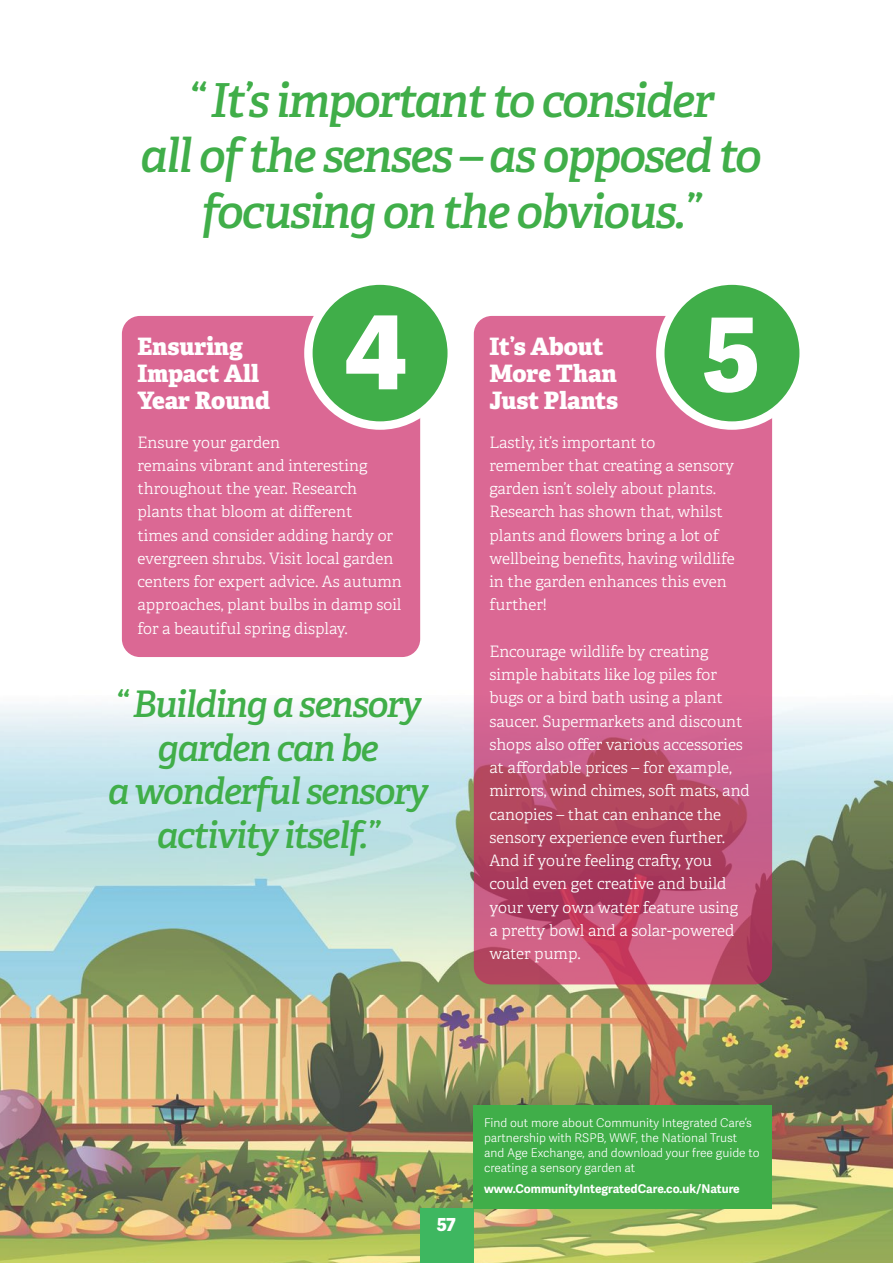
<style>
.page{position:relative;width:893px;height:1263px;background:#fff}
.page>*{position:absolute;margin:0;border:0;box-sizing:border-box;transform-origin:0 0}
.t1{font:800 102.15px "Adelle Sans";color:#fff}
.t2{font:italic 600 46.8px "Adelle";letter-spacing:-.04em;color:#40ae49}
.t3{font:italic 600 36.6px "Adelle";letter-spacing:-.04em;color:#40ae49}
.t4{font:800 24px/27px "Adelle";color:#fff}
.t5{font:800 18px "Adelle Sans";color:#fff}
.t6{font:300 15.75px/23.2px "Adelle";color:#fff}
.t7{font:300 12px/15px "Adelle Sans";color:#fff}
.t8{font:700 12px "Adelle Sans";color:#fff}
</style>
<div class="page">
<img style="left:0;top:678px;width:893px;height:585px">
<div style="left:420px;top:1209px;width:54px;height:54px;background:#3eb760"></div>
<div style="left:122px;top:316px;width:298px;height:341px;background:#db6894;border-radius:18px"></div>
<div style="left:308px;top:281px;width:144px;height:145px;background:#40ae49;border-radius:50%"></div>
<div style="left:304px;top:276px;width:152px;height:154px;border:8px solid #fff;border-radius:50%"></div>
<svg style="left:474px;top:316px;width:298px;height:668px;background:#ce5d85"></svg>
<div style="left:660px;top:281px;width:144px;height:145px;background:#40ae49;border-radius:50%"></div>
<div style="left:656px;top:276px;width:152px;height:154px;border:8px solid #fff;border-radius:50%"></div>
<div style="left:474px;top:1105px;width:298px;height:104px;background:#40ae49"></div>
<p class="t2" style="left:187px;top:71px;width:528px">“ It’s important to consider</p>
<p class="t2" style="left:140px;top:127px;width:623px">all of the senses – as opposed to</p>
<p class="t2" style="left:201px;top:182px;width:501px">focusing on the obvious.”</p>
<p class="t1" style="left:343px;top:289px;width:65px">4</p>
<p class="t1" style="left:703px;top:291px;width:60px">5</p>
<p class="t4" style="left:137px;top:333px;width:134px">Ensuring<br>Impact All<br>Year Round</p>
<p class="t6" style="left:137px;top:431px;width:266px">Ensure your garden<br>remains vibrant and interesting throughout the year. Research plants that bloom at different<br>times and consider adding hardy or evergreen shrubs. Visit local garden centers for expert advice. As autumn approaches, plant bulbs in damp soil for a beautiful spring display.</p>
<p class="t4" style="left:489px;top:333px;width:130px">It’s About<br>More Than<br>Just Plants</p>
<p class="t6" style="left:489px;top:431px;width:247px">Lastly, it’s important to<br>remember that creating a sensory garden isn’t solely about plants.<br>Research has shown that, whilst plants and flowers bring a lot of wellbeing benefits, having wildlife in the garden enhances this even further!</p>
<p class="t6" style="left:489px;top:640px;width:262px">Encourage wildlife by creating simple habitats like log piles for bugs or a bird bath using a plant saucer. Supermarkets and discount shops also offer various accessories at affordable prices – for example, mirrors, wind chimes, soft mats, and canopies – that can enhance the sensory experience even further.<br>And if you’re feeling crafty, you could even get creative and build your very own water feature using a pretty bowl and a solar-powered water pump.</p>
<p class="t3" style="left:114px;top:681px;width:309px">“ Building a sensory</p>
<p class="t3" style="left:158px;top:725px;width:222px">garden can be</p>
<p class="t3" style="left:108px;top:768px;width:322px">a wonderful sensory</p>
<p class="t3" style="left:157px;top:812px;width:224px">activity itself.”</p>
<p class="t5" style="left:437px;top:1213px;width:21px">57</p>
<p class="t7" style="left:484px;top:1116px;width:277px">Find out more about Community Integrated Care’s partnership with RSPB, WWF, the National Trust and Age Exchange, and download your free guide to creating a sensory garden at</p>
<p class="t8" style="left:484px;top:1182px;width:257px">www.CommunityIntegratedCare.co.uk/Nature</p>
</div>
